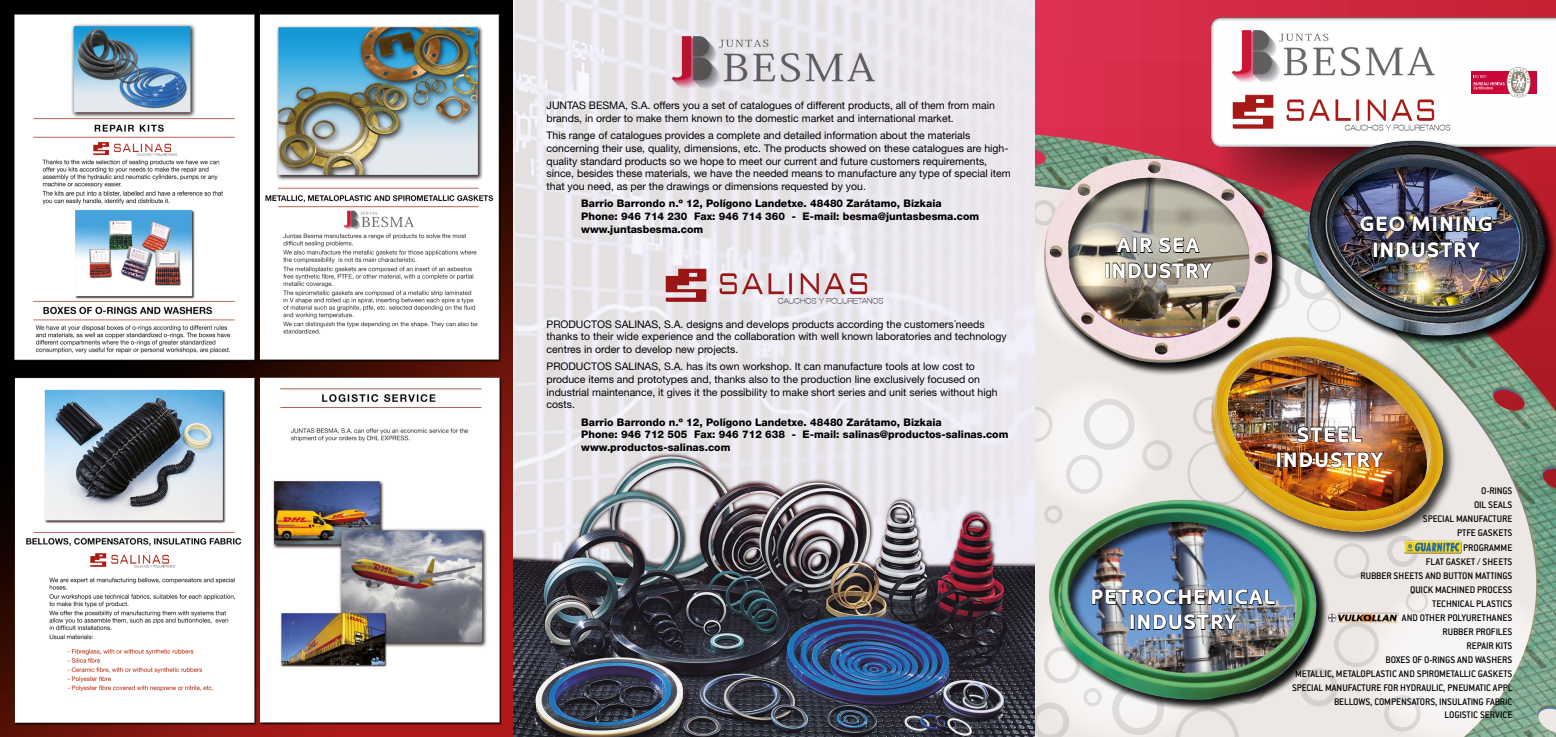
<style>
.page{position:relative;width:1556px;height:737px;background:#fff}
.page>*{position:absolute;margin:0;border:0;box-sizing:border-box;transform-origin:0 0}
.t1{font:700 21px/25.2px "Kyrial Sans Pro";letter-spacing:.035em;color:#fff;text-align:center}
.t2{font:10.5px/12.6px "Helvetica Neue LT Std";color:#000}
.t3{font:500 10.5px/13.8px "Conduit ITC Std";color:#000;text-align:right}
.t4{font:800 10.5px/12.6px "Helvetica Neue LT Std";color:#000}
</style>
<div class="page">
<div style="left:1027px;top:0;width:528px;height:675px;background:linear-gradient(to right,#df3154,#c32233)"></div>
<img style="left:1034px;top:134px;width:521px;height:603px">
<div style="left:1047px;top:498px;width:281px;height:213px;background:#000;opacity:.75"></div>
<img style="left:1045px;top:500px;width:275px;height:199px">
<img style="left:1034px;top:563px;width:241px;height:174px">
<div style="left:1210px;top:335px;width:246px;height:209px;background:#000;opacity:.75"></div>
<img style="left:1207px;top:332px;width:240px;height:203px">
<div style="left:1276px;top:452px;width:4px;height:15px;border:1px solid #000"></div>
<img style="left:1277px;top:419px;width:126px;height:49px">
<div style="left:1305px;top:139px;width:250px;height:208px;background:#000;opacity:.75"></div>
<img style="left:1306px;top:279px;width:239px;height:57px">
<div style="left:1042px;top:157px;width:242px;height:218px;background:#000;opacity:.75"></div>
<img style="left:1041px;top:159px;width:231px;height:205px">
<div style="left:1105px;top:263px;width:4px;height:15px;border:1px solid #000"></div>
<img style="left:1112px;top:17px;width:443px;height:262px">
<img style="left:1403px;top:541px;width:58px;height:12px">
<img style="left:1328px;top:612px;width:70px;height:12px">
<img style="left:0;top:0;width:1034px;height:737px">
<img style="left:5px;top:5px;width:246px;height:364px">
<img style="left:251px;top:5px;width:262px;height:364px">
<img style="left:4px;top:369px;width:260px;height:367px">
<img style="left:252px;top:367px;width:255px;height:362px">
<img style="left:660px;top:264px;width:227px;height:46px">
<img style="left:668px;top:32px;width:212px;height:60px">
<div style="left:25px;top:548px;width:215px;height:24px;background:#fff"></div>
<img style="left:90px;top:553px;width:86px;height:15px">
<div style="left:25px;top:140px;width:219px;height:18px;background:#fff"></div>
<img style="left:93px;top:141px;width:85px;height:15px">
<div style="left:278px;top:210px;width:201px;height:20px;background:#fff"></div>
<img style="left:343px;top:210px;width:71px;height:20px">
<p class="t2" style="left:546px;top:99px;width:450px">JUNTAS BESMA, S.A. offers you a set of catalogues of different products, all of them from main brands, in order to make them known to the domestic market and international market.</p>
<p class="t2" style="left:546px;top:129px;width:466px">This range of catalogues provides a complete and detailed information about the materials concerning their use, quality, dimensions, etc. The products showed on these catalogues are high&shy;quality standard products so we hope to meet our current and future customers requirements, since, besides these materials, we have the needed means to manufacture any type of special item that you need, as per the drawings or dimensions requested by you.</p>
<p class="t4" style="left:581px;top:197px;width:399px">Barrio Barrondo n.º 12, Polígono Landetxe. 48480 Zarátamo, Bizkaia<br>Phone: 946 714 230 Fax: 946 714 360 - E-mail: besma@juntasbesma.com www.juntasbesma.com</p>
<p class="t2" style="left:546px;top:317px;width:462px">PRODUCTOS SALINAS, S.A. designs and develops products according the customers´needs thanks to their wide experience and the collaboration with well known laboratories and technology centres in order to develop new projects.</p>
<p class="t2" style="left:546px;top:360px;width:452px">PRODUCTOS SALINAS, S.A. has its own workshop. It can manufacture tools at low cost to produce items and prototypes and, thanks also to the production line exclusively focused on industrial maintenance, it gives it the possibility to make short series and unit series without high costs.</p>
<p class="t4" style="left:581px;top:416px;width:428px">Barrio Barrondo n.º 12, Polígono Landetxe. 48480 Zarátamo, Bizkaia<br>Phone: 946 712 505 Fax: 946 712 638 - E-mail: salinas@productos-salinas.com www.productos-salinas.com</p>
<h1 class="t1" style="left:1359px;top:210px;width:135px">GEO MINING</h1>
<h1 class="t1" style="left:1359px;top:215px;width:133px">INDUSTRIA<br>GEOMINERA</h1>
<h1 class="t1" style="left:1116px;top:231px;width:84px">AIR SEA</h1>
<h1 class="t1" style="left:1371px;top:235px;width:110px">INDUSTRY</h1>
<h1 class="t1" style="left:1103px;top:256px;width:110px">INDUSTRY</h1>
<h1 class="t1" style="left:1256px;top:414px;width:148px">INDUSTRIA<br>SIDERÚRGICA</h1>
<h1 class="t1" style="left:1275px;top:420px;width:110px">STEEL<br>INDUSTRY</h1>
<h1 class="t1" style="left:1098px;top:583px;width:171px">INDUSTRIA<br>PETROQUÍMICA</h1>
<h1 class="t1" style="left:1090px;top:583px;width:186px">PETROCHEMICAL<br>INDUSTRY</h1>
<p class="t3" style="left:1422px;top:483px;width:91px">O-RINGS<br>OIL SEALS<br>SPECIAL MANUFACTURE<br>PTFE GASKETS</p>
<p class="t3" style="left:1360px;top:541px;width:153px">PROGRAMME<br>FLAT GASKET / SHEETS<br>RUBBER SHEETS AND BUTTON MATTINGS<br>QUICK MACHINED PROCESS<br>TECHNICAL PLASTICS</p>
<p class="t3" style="left:1291px;top:611px;width:222px">AND OTHER POLYURETHANES<br>RUBBER PROFILES<br>REPAIR KITS<br>BOXES OF O-RINGS AND WASHERS<br>METALLIC, METALOPLASTIC AND SPIROMETALLIC GASKETS<br>SPECIAL MANUFACTURE FOR HYDRAULIC, PNEUMATIC APPL<br>BELLOWS, COMPENSATORS, INSULATING FABRIC<br>LOGISTIC SERVICE</p>
</div>
